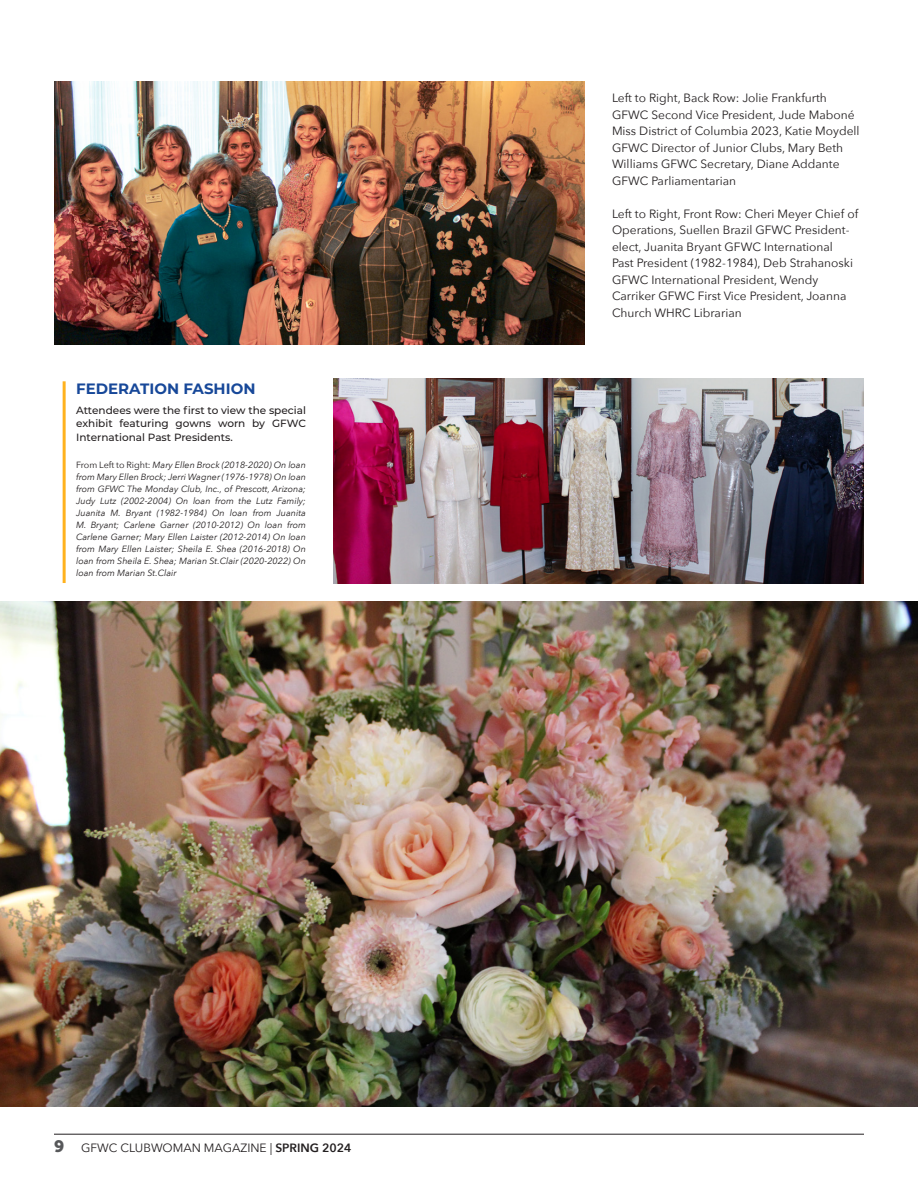
<style>
.page{position:relative;width:918px;height:1188px;background:#fff}
.page>*{position:absolute;margin:0;border:0;box-sizing:border-box;transform-origin:0 0}
.t1{font:700 15px "Montserrat";color:#174899}
.t2{font:12px/16.5px "Avenir Next";color:#231f20}
.t3{font:500 10.5px/13.5px "Montserrat";color:#231f20;text-align:justify}
.t4{font:italic 9px/12px "Avenir Next";color:#231f20;text-align:justify}
.s1{font-style:normal}
.s2{font-family:"Museo Slab 900";font-size:16.5px;color:#57585a}
.s3{font-weight:600}
</style>
<div class="page">
<hr style="left:54px;top:1134px;width:810px;height:1px;background:#231f20">
<img style="left:0;top:601px;width:918px;height:506px">
<img style="left:54px;top:81px;width:531px;height:264px">
<img style="left:333px;top:378px;width:531px;height:205px">
<hr style="left:63px;top:381px;width:3px;height:202px;background:#ffb21e">
<p class="t1" style="left:76px;top:377px;width:181px">FEDERATION FASHION</p>
<p class="t3" style="left:76px;top:403px;width:231px">Attendees were the first to view the special exhibit featuring gowns worn by GFWC International Past Presidents.</p>
<p class="t4" style="left:76px;top:459px;width:231px"><span class="s1">From Left to Right:</span> Mary Ellen Brock (2018-2020) On loan from Mary Ellen Brock; Jerri Wagner (1976-1978) On loan from GFWC The Monday Club, Inc., of Prescott, Arizona; Judy Lutz (2002-2004) On loan from the Lutz Family; Juanita M. Bryant (1982-1984) On loan from Juanita M. Bryant; Carlene Garner (2010-2012) On loan from Carlene Garner; Mary Ellen Laister (2012-2014) On loan from Mary Ellen Laister; Sheila E. Shea (2016-2018) On loan from Sheila E. Shea; Marian St.Clair (2020-2022) On loan from Marian St.Clair</p>
<p class="t2" style="left:54px;top:1139px;width:299px"><span class="s2">9</span> GFWC CLUBWOMAN MAGAZINE | <span class="s3">SPRING 2024</span></p>
<p class="t2" style="left:612px;top:89px;width:249px">Left to Right, Back Row: Jolie Frankfurth GFWC Second Vice President, Jude Maboné Miss District of Columbia 2023, Katie Moydell GFWC Director of Junior Clubs, Mary Beth Williams GFWC Secretary, Diane Addante GFWC Parliamentarian</p>
<p class="t2" style="left:612px;top:205px;width:248px">Left to Right, Front Row: Cheri Meyer Chief of Operations, Suellen Brazil GFWC President&shy;elect, Juanita Bryant GFWC International<br>Past President (1982-1984), Deb Strahanoski GFWC International President, Wendy Carriker GFWC First Vice President, Joanna Church WHRC Librarian</p>
</div>
